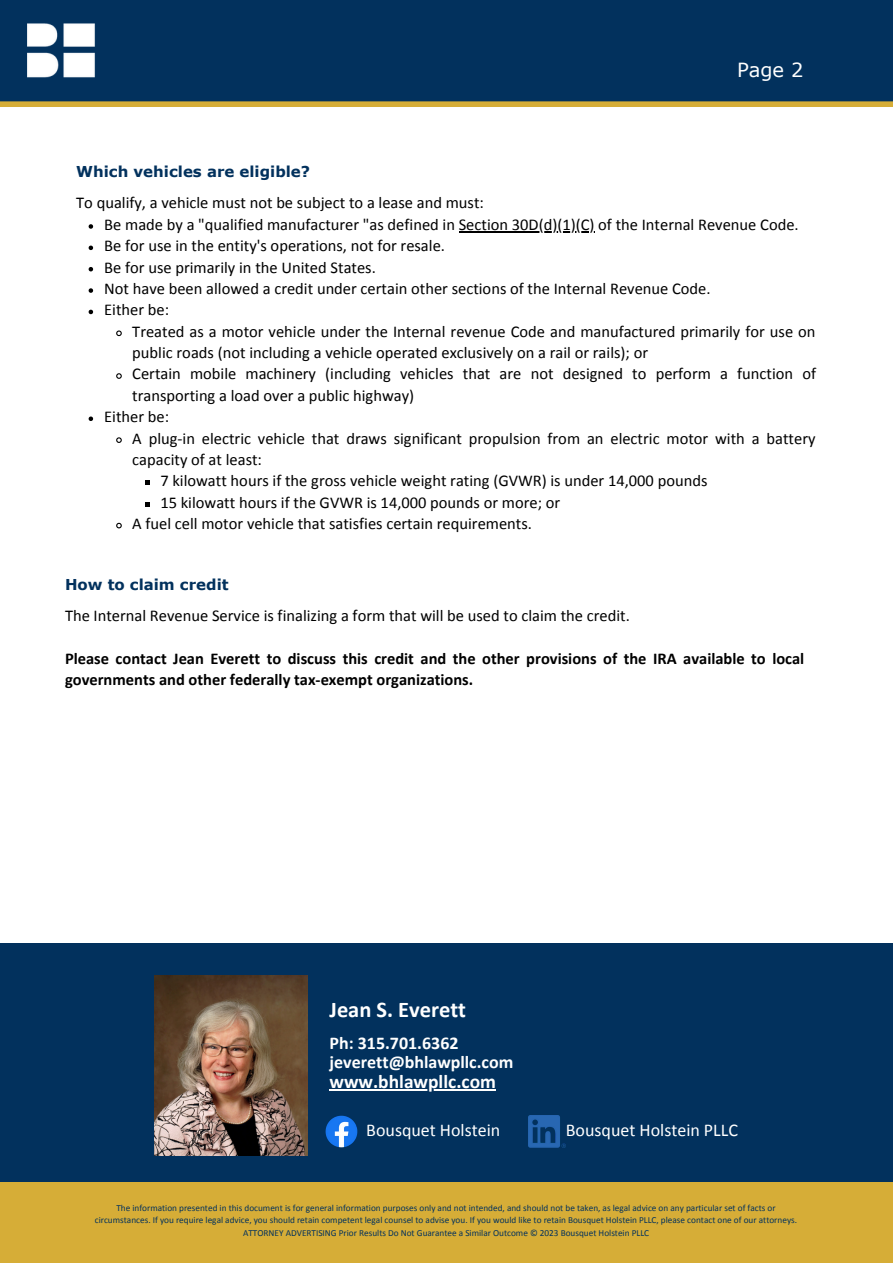
<style>
.page{position:relative;width:893px;height:1264px;background:#fff}
.page>*{position:absolute;margin:0;border:0;box-sizing:border-box;transform-origin:0 0}
.t1{font:700 22.5px "Calibri";color:#fff}
.t2{font:700 19.5px "Calibri";color:#fff}
.t3{font:19.5px "Verdana";color:#fff}
.t4{font:700 18px "Calibri";color:#fff}
.t5{font:18px "Calibri";color:#fff}
.t6{font:16.5px/21.3px "Calibri";color:#000}
.t7{font:700 16.5px/21.3px "Calibri";color:#000}
.t8{font:700 15px "Verdana";color:#02315d}
.t9{font:9.3px/12.3px "Calibri";color:#02315d;text-align:center}
</style>
<div class="page">
<div style="left:0;top:0;width:892px;height:101px;background:#02315d"></div>
<div style="left:0;top:943px;width:892px;height:319px;background:#02315d"></div>
<div style="left:0;top:1182px;width:892px;height:80px;background:#d6ad37"></div>
<div style="left:0;top:101px;width:892px;height:6px;background:#d6ad37"></div>
<img style="left:27px;top:23px;width:68px;height:55px">
<img style="left:325px;top:1115px;width:32px;height:31px">
<img style="left:528px;top:1115px;width:37px;height:31px">
<img style="left:154px;top:975px;width:153px;height:180px">
<hr style="left:329px;top:1089px;width:167px;height:1px;background:#fff">
<svg style="left:89px;top:224px;width:4px;height:5px"></svg>
<hr style="left:458px;top:231px;width:136px;height:1px;background:#000">
<svg style="left:89px;top:245px;width:4px;height:5px"></svg>
<svg style="left:89px;top:267px;width:4px;height:4px"></svg>
<svg style="left:89px;top:288px;width:4px;height:5px"></svg>
<svg style="left:89px;top:310px;width:4px;height:4px"></svg>
<svg style="left:116px;top:330px;width:6px;height:7px"></svg>
<svg style="left:116px;top:373px;width:6px;height:6px"></svg>
<svg style="left:89px;top:416px;width:4px;height:5px"></svg>
<svg style="left:116px;top:437px;width:6px;height:6px"></svg>
<svg style="left:145px;top:480px;width:4px;height:5px"></svg>
<svg style="left:145px;top:502px;width:4px;height:4px"></svg>
<svg style="left:116px;top:522px;width:6px;height:7px"></svg>
<p class="t8" style="left:76px;top:162px;width:235px">Which vehicles are eligible?</p>
<p class="t6" style="left:76px;top:194px;width:409px">To qualify, a vehicle must not be subject to a lease and must:</p>
<p class="t3" style="left:737px;top:57px;width:68px">Page 2</p>
<p class="t6" style="left:104px;top:215px;width:696px">Be made by a "qualified manufacturer "as defined in Section 30D(d)(1)(C) of the Internal Revenue Code.</p>
<p class="t6" style="left:104px;top:236px;width:342px">Be for use in the entity's operations, not for resale.</p>
<p class="t6" style="left:104px;top:258px;width:273px">Be for use primarily in the United States.</p>
<p class="t6" style="left:104px;top:279px;width:607px">Not have been allowed a credit under certain other sections of the Internal Revenue Code.</p>
<p class="t6" style="left:104px;top:300px;width:66px">Either be:</p>
<p class="t6" style="left:132px;top:322px;width:684px">Treated as a motor vehicle under the Internal revenue Code and manufactured primarily for use on public roads (not including a vehicle operated exclusively on a rail or rails); or</p>
<p class="t6" style="left:132px;top:364px;width:685px">Certain mobile machinery (including vehicles that are not designed to perform a function of transporting a load over a public highway)</p>
<p class="t6" style="left:104px;top:407px;width:66px">Either be:</p>
<p class="t6" style="left:132px;top:429px;width:684px">A plug-in electric vehicle that draws significant propulsion from an electric motor with a battery capacity of at least:</p>
<p class="t6" style="left:160px;top:471px;width:548px">7 kilowatt hours if the gross vehicle weight rating (GVWR) is under 14,000 pounds</p>
<p class="t6" style="left:160px;top:493px;width:401px">15 kilowatt hours if the GVWR is 14,000 pounds or more; or</p>
<p class="t6" style="left:132px;top:514px;width:401px">A fuel cell motor vehicle that satisfies certain requirements.</p>
<p class="t8" style="left:65px;top:574px;width:165px">How to claim credit</p>
<p class="t6" style="left:65px;top:606px;width:566px">The Internal Revenue Service is finalizing a form that will be used to claim the credit.</p>
<p class="t7" style="left:65px;top:649px;width:740px">Please contact Jean Everett to discuss this credit and the other provisions of the IRA available to local governments and other federally tax-exempt organizations.</p>
<p class="t1" style="left:329px;top:1000px;width:138px">Jean S. Everett</p>
<p class="t4" style="left:329px;top:1035px;width:130px">Ph: 315.701.6362</p>
<p class="t4" style="left:329px;top:1054px;width:185px">jeverett@bhlawpllc.com</p>
<p class="t2" style="left:329px;top:1072px;width:168px">www.bhlawpllc.com</p>
<p class="t5" style="left:366px;top:1122px;width:135px">Bousquet Holstein</p>
<p class="t5" style="left:566px;top:1122px;width:173px">Bousquet Holstein PLLC</p>
<p class="t9" style="left:95px;top:1202px;width:703px">The information presented in this document is for general information purposes only and not intended, and should not be taken, as legal advice on any particular set of facts or circumstances. If you require legal advice, you should retain competent legal counsel to advise you. If you would like to retain Bousquet Holstein PLLC, please contact one of our attorneys.<br>ATTORNEY ADVERTISING Prior Results Do Not Guarantee a Similar Outcome © 2023 Bousquet Holstein PLLC</p>
</div>
